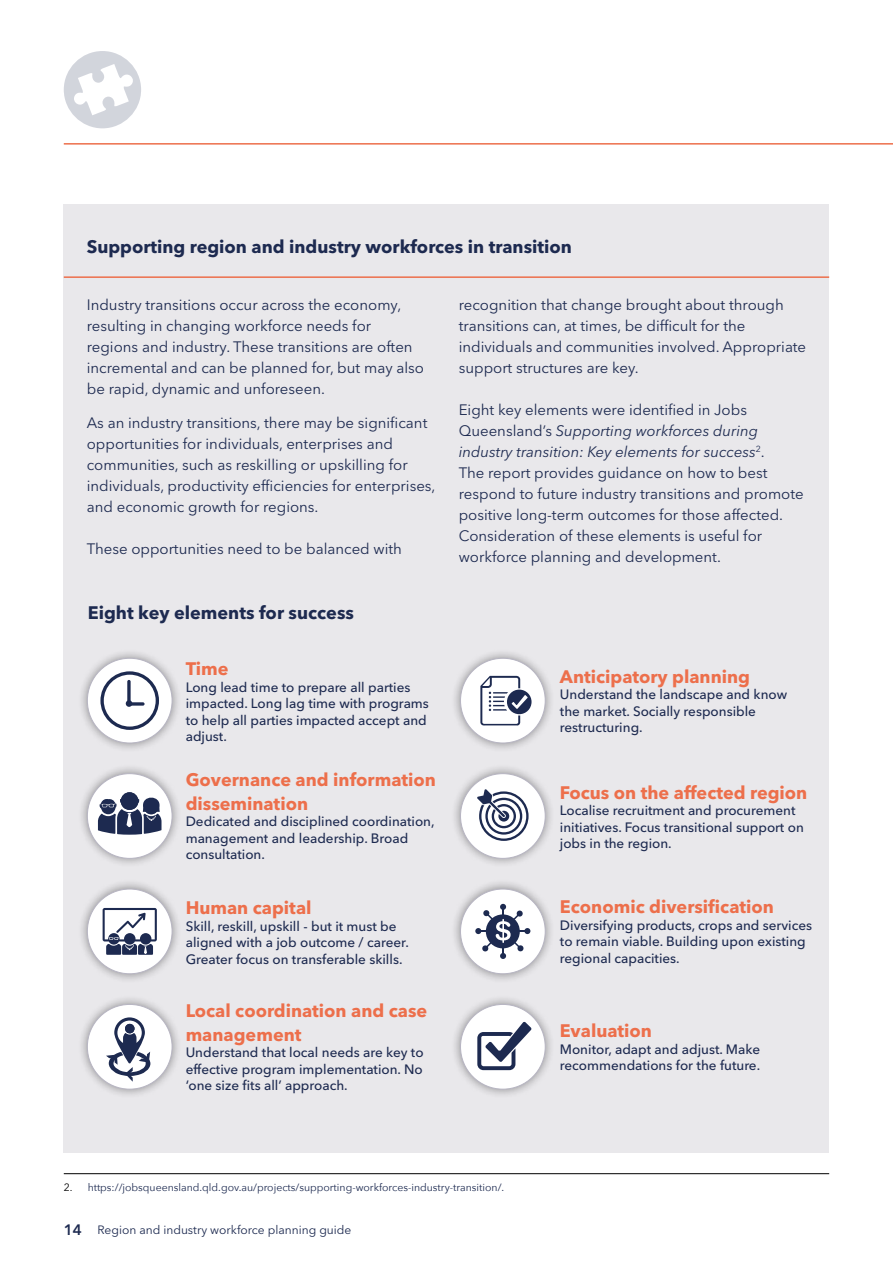
<style>
.page{position:relative;width:893px;height:1263px;background:#fff}
.page>*{position:absolute;margin:0;border:0;box-sizing:border-box;transform-origin:0 0}
.t1{font:700 18px/23.4px "Avenir Next LT Pro";color:#ed6f4b}
.t2{font:700 18px "Avenir Next LT Pro";color:#1d2a50}
.t3{font:15px/21px "Avenir Next LT Pro";color:#1d2a50}
.t4{font:500 13.5px/16.5px "Avenir Next LT Pro";color:#1d2a50}
.t5{font:12px "Avenir Next LT Pro";color:#1d2a50}
.t6{font:10.5px "Avenir Next";color:#1d2a50}
.s1{font-style:italic}
.s2{font-family:"Avenir Next LT Pro";color:#000}
.s3{font-weight:600;font-size:15px}
</style>
<div class="page">
<hr style="left:64px;top:143px;width:829px;height:2px;background:#ed6f4b">
<div style="left:64px;top:204px;width:765px;height:948px;background:#e9e8eb"></div>
<hr style="left:64px;top:276px;width:765px;height:2px;background:#ed6f4b">
<hr style="left:64px;top:1173px;width:765px;height:1px;background:#000">
<div style="left:451px;top:648px;width:104px;height:105px;background:#000;opacity:.39"></div>
<div style="left:460px;top:658px;width:85px;height:85px;background:#fff;border-radius:50%"></div>
<div style="left:78px;top:648px;width:104px;height:105px;background:#000;opacity:.39"></div>
<div style="left:87px;top:658px;width:85px;height:85px;background:#fff;border-radius:50%"></div>
<svg style="left:100px;top:671px;width:59px;height:59px"></svg>
<svg style="left:480px;top:676px;width:52px;height:49px"></svg>
<div style="left:451px;top:764px;width:104px;height:104px;background:#000;opacity:.39"></div>
<div style="left:460px;top:774px;width:85px;height:84px;background:#fff;border-radius:50%"></div>
<div style="left:78px;top:764px;width:104px;height:104px;background:#000;opacity:.39"></div>
<div style="left:87px;top:774px;width:85px;height:84px;background:#fff;border-radius:50%"></div>
<svg style="left:98px;top:792px;width:63px;height:43px"></svg>
<svg style="left:477px;top:789px;width:52px;height:52px"></svg>
<div style="left:451px;top:879px;width:104px;height:105px;background:#000;opacity:.39"></div>
<div style="left:460px;top:889px;width:85px;height:85px;background:#fff;border-radius:50%"></div>
<div style="left:78px;top:879px;width:104px;height:105px;background:#000;opacity:.39"></div>
<div style="left:87px;top:889px;width:85px;height:85px;background:#fff;border-radius:50%"></div>
<svg style="left:103px;top:908px;width:54px;height:47px"></svg>
<svg style="left:475px;top:904px;width:55px;height:55px"></svg>
<div style="left:451px;top:994px;width:104px;height:105px;background:#000;opacity:.39"></div>
<div style="left:460px;top:1004px;width:85px;height:85px;background:#fff;border-radius:50%"></div>
<div style="left:78px;top:994px;width:104px;height:105px;background:#000;opacity:.39"></div>
<div style="left:87px;top:1004px;width:85px;height:85px;background:#fff;border-radius:50%"></div>
<svg style="left:106px;top:1017px;width:44px;height:65px"></svg>
<svg style="left:477px;top:1022px;width:54px;height:48px"></svg>
<svg style="left:64px;top:51px;width:77px;height:77px"></svg>
<p class="t2" style="left:87px;top:236px;width:487px">Supporting region and industry workforces in transition</p>
<p class="t3" style="left:87px;top:295px;width:339px">Industry transitions occur across the economy, resulting in changing workforce needs for regions and industry. These transitions are often incremental and can be planned for, but may also be rapid, dynamic and unforeseen.</p>
<p class="t3" style="left:87px;top:412px;width:350px">As an industry transitions, there may be significant opportunities for individuals, enterprises and communities, such as reskilling or upskilling for individuals, productivity efficiencies for enterprises, and economic growth for regions.</p>
<p class="t3" style="left:87px;top:538px;width:317px">These opportunities need to be balanced with</p>
<p class="t2" style="left:88px;top:601px;width:268px">Eight key elements for success</p>
<p class="t1" style="left:186px;top:657px;width:44px">Time</p>
<p class="t4" style="left:186px;top:678px;width:245px">Long lead time to prepare all parties impacted. Long lag time with programs to help all parties impacted accept and adjust.</p>
<p class="t1" style="left:186px;top:768px;width:252px">Governance and information dissemination</p>
<p class="t4" style="left:186px;top:813px;width:250px">Dedicated and disciplined coordination, management and leadership. Broad consultation.</p>
<p class="t1" style="left:186px;top:896px;width:127px">Human capital</p>
<p class="t4" style="left:186px;top:917px;width:225px">Skill, reskill, upskill - but it must be aligned with a job outcome / career.<br>Greater focus on transferable skills.</p>
<p class="t1" style="left:186px;top:999px;width:243px">Local coordination and case management</p>
<p class="t4" style="left:186px;top:1044px;width:239px;text-align:justify">Understand that local needs are key to effective program implementation. No ‘one size fits all’ approach.</p>
<p class="t3" style="left:459px;top:295px;width:349px">recognition that change brought about through transitions can, at times, be difficult for the individuals and communities involved. Appropriate support structures are key.</p>
<p class="t3" style="left:459px;top:400px;width:346px">Eight key elements were identified in Jobs Queensland’s <span class="s1">Supporting workforces during industry transition: Key elements for success</span><sup>2</sup>.<br>The report provides guidance on how to best respond to future industry transitions and promote positive long-term outcomes for those affected.<br>Consideration of these elements is useful for workforce planning and development.</p>
<p class="t1" style="left:560px;top:664px;width:192px">Anticipatory planning</p>
<p class="t4" style="left:560px;top:686px;width:229px">Understand the landscape and know the market. Socially responsible restructuring.</p>
<p class="t1" style="left:560px;top:780px;width:249px">Focus on the affected region</p>
<p class="t4" style="left:560px;top:802px;width:245px">Localise recruitment and procurement initiatives. Focus transitional support on jobs in the region.</p>
<p class="t1" style="left:560px;top:895px;width:215px">Economic diversification</p>
<p class="t4" style="left:560px;top:917px;width:254px">Diversifying products, crops and services to remain viable. Building upon existing regional capacities.</p>
<p class="t1" style="left:560px;top:1019px;width:94px">Evaluation</p>
<p class="t4" style="left:560px;top:1040px;width:202px">Monitor, adapt and adjust. Make recommendations for the future.</p>
<p class="t6" style="left:64px;top:1178px;width:442px"><span class="s2">2.</span> https://jobsqueensland.qld.gov.au/projects/supporting-workforces-industry-transition/.</p>
<p class="t5" style="left:64px;top:1222px;width:289px"><span class="s3">14</span> Region and industry workforce planning guide</p>
</div>
